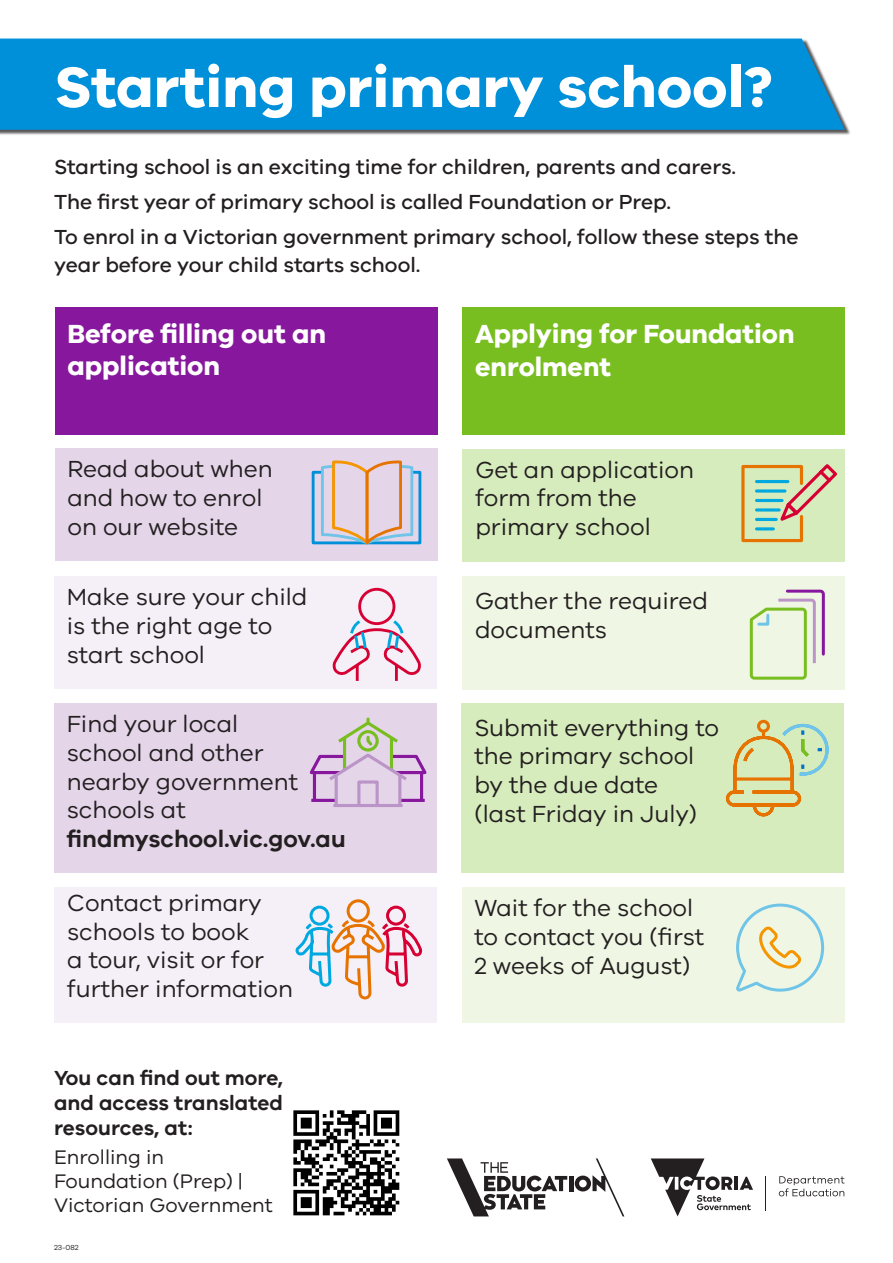
<style>
.page{position:relative;width:893px;height:1263px;background:#fff}
.page>*{position:absolute;margin:0;border:0;box-sizing:border-box;transform-origin:0 0}
.t1{font:700 58.5px "VIC";color:#fff}
.t2{font:700 27px/32.4px "VIC";color:#fff}
.t3{font:24px/28.8px "VIC";color:#231f20}
.t4{font:500 21px/28.5px "VIC";color:#231f20}
.t5{font:600 21px/25.2px "VIC";color:#231f20;text-align:justify}
.t6{font:20.25px/24.3px "VIC";color:#231f20}
.t7{font:7.5px "VIC";color:#231f20}
.s1{font-weight:600}
</style>
<div class="page">
<div style="left:55px;top:307px;width:382px;height:128px;background:#87189d"></div>
<div style="left:462px;top:308px;width:383px;height:127px;background:#78be20"></div>
<div style="left:0;top:40px;width:851px;height:96px;background:#231f20;opacity:.75"></div>
<div style="left:0;top:39px;width:845px;height:91px;background:#0090da"></div>
<hr style="left:569px;top:1176px;width:4px;height:15px;background:#231f20">
<svg style="left:575px;top:1158px;width:49px;height:58px"></svg>
<svg style="left:447px;top:1158px;width:120px;height:58px"></svg>
<hr style="left:765px;top:1176px;width:1px;height:34px;background:#231f20">
<svg style="left:651px;top:1158px;width:102px;height:58px"></svg>
<svg style="left:779px;top:1176px;width:65px;height:20px"></svg>
<div style="left:54px;top:887px;width:383px;height:135px;background:#f5eff7"></div>
<div style="left:462px;top:887px;width:382px;height:136px;background:#eff7e4"></div>
<svg style="left:736px;top:903px;width:89px;height:89px"></svg>
<div style="left:54px;top:704px;width:383px;height:169px;background:#e4d5e9"></div>
<svg style="left:295px;top:719px;width:132px;height:281px"></svg>
<div style="left:462px;top:704px;width:382px;height:169px;background:#d6ecbc"></div>
<svg style="left:725px;top:719px;width:104px;height:98px"></svg>
<div style="left:462px;top:576px;width:383px;height:114px;background:#eff7e4"></div>
<svg style="left:749px;top:589px;width:76px;height:91px"></svg>
<div style="left:54px;top:576px;width:383px;height:113px;background:#f5eff7"></div>
<svg style="left:332px;top:587px;width:89px;height:94px"></svg>
<div style="left:55px;top:448px;width:382px;height:113px;background:#e4d5e9"></div>
<svg style="left:311px;top:460px;width:111px;height:85px"></svg>
<div style="left:463px;top:449px;width:382px;height:113px;background:#d6ecbc"></div>
<svg style="left:741px;top:464px;width:96px;height:79px"></svg>
<img style="left:293px;top:1110px;width:107px;height:106px">
<p class="t1" style="left:54px;top:51px;width:721px">Starting primary school?</p>
<p class="t4" style="left:54px;top:152px;width:684px">Starting school is an exciting time for children, parents and carers.</p>
<p class="t4" style="left:54px;top:187px;width:619px">The first year of primary school is called Foundation or Prep.</p>
<p class="t4" style="left:54px;top:222px;width:746px">To enrol in a Victorian government primary school, follow these steps the year before your child starts school.</p>
<p class="t2" style="left:67px;top:317px;width:260px">Before filling out an application</p>
<p class="t2" style="left:475px;top:317px;width:321px">Applying for Foundation enrolment</p>
<p class="t3" style="left:67px;top:454px;width:207px">Read about when and how to enrol on our website</p>
<p class="t3" style="left:475px;top:454px;width:220px">Get an application form from the primary school</p>
<p class="t3" style="left:67px;top:582px;width:242px">Make sure your child is the right age to start school</p>
<p class="t3" style="left:67px;top:709px;width:173px">Find your local</p>
<p class="t3" style="left:67px;top:737px;width:198px">school and other</p>
<p class="t3" style="left:67px;top:766px;width:281px">nearby government schools at <span class="s1">findmyschool.vic.gov.au</span></p>
<p class="t3" style="left:475px;top:586px;width:234px">Gather the required documents</p>
<p class="t3" style="left:474px;top:712px;width:246px">Submit everything to the primary school by the due date<br>(last Friday in July)</p>
<p class="t3" style="left:67px;top:887px;width:228px">Contact primary schools to book<br>a tour, visit or for further information</p>
<p class="t3" style="left:474px;top:893px;width:231px">Wait for the school to contact you (first<br>2 weeks of August)</p>
<p class="t5" style="left:54px;top:1064px;width:230px">You can find out more, and access translated resources, at:</p>
<p class="t6" style="left:54px;top:1144px;width:112px">Enrolling in</p>
<p class="t6" style="left:54px;top:1168px;width:220px">Foundation (Prep) |<br>Victorian Government</p>
<p class="t7" style="left:54px;top:1243px;width:26px">23-082</p>
</div>
